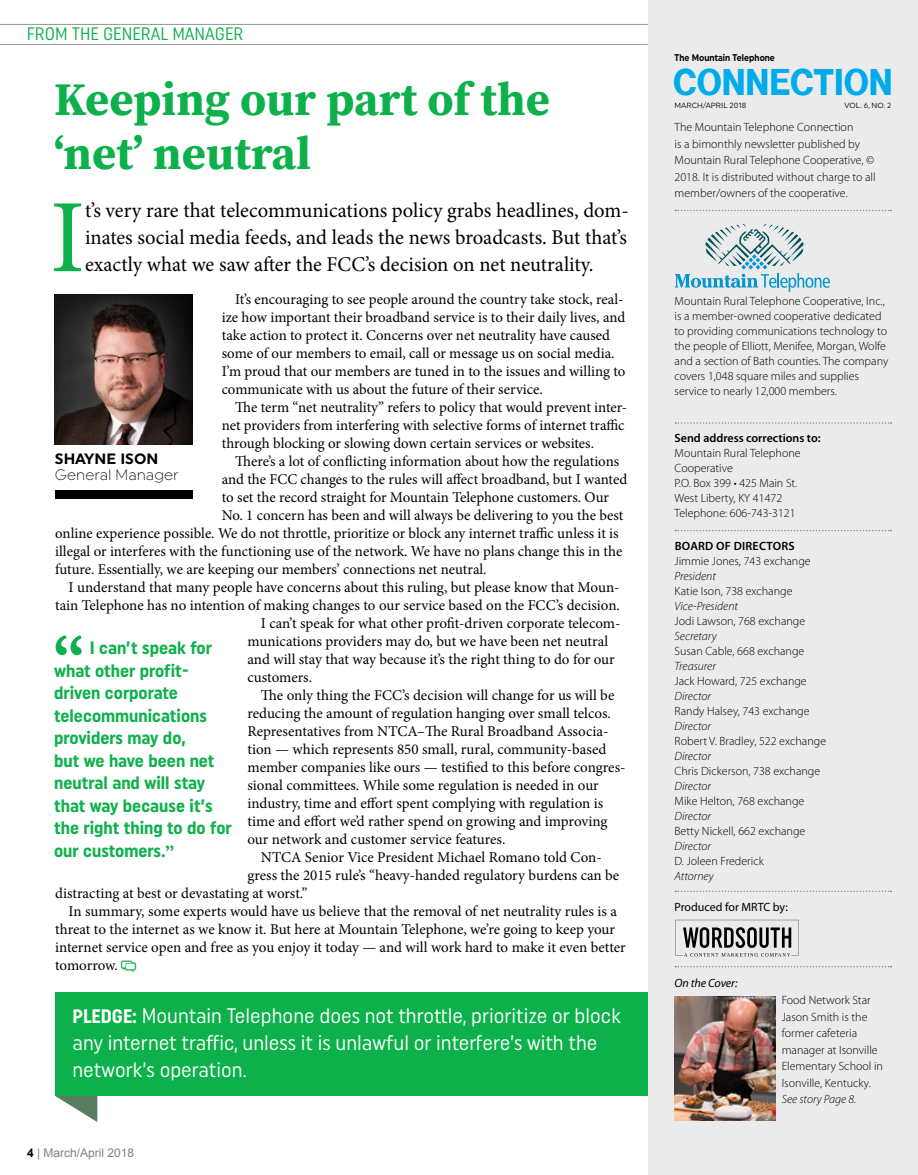
<style>
.page{position:relative;width:918px;height:1175px;background:#fff}
.page>*{position:absolute;margin:0;border:0;box-sizing:border-box;transform-origin:0 0}
.t1{font:104.1px "Minion Pro";color:#0db14b}
.t2{font:700 63px "Garamond";color:#0db14b}
.t3{font:700 46.5px/54px "Source Serif Pro";color:#0db14b}
.t4{font:36.15px "N Haas Grotesk DS Pro 75 Bd";letter-spacing:.015em;color:#00abea;scale:.9 1}
.t5{font:21px/27px "Minion Pro";color:#000;text-align:justify}
.t6{font:21px/27px "Uniform Condensed";color:#fff}
.t7{font:700 18px/22.5px "Uniform Condensed";color:#0db14b}
.t8{font:18px "Uniform Condensed";color:#0db14b}
.t9{font:15px/18px "Minion Pro";color:#000}
.t10{font:300 15px "Uniform";color:#000}
.t11{font:700 15px "Uniform";color:#000}
.t12{font:300 12px/15px "Myriad Pro";color:#000}
.t13{font:italic 300 12px "Myriad Pro";color:#000}
.t14{font:600 12px "Myriad Pro";color:#000}
.t15{font:12px "Myriad Pro";color:#000}
.t16{font:12px "Arial";color:#808285}
.t17{font:600 12px "Myriad Pro";letter-spacing:.02em;color:#000}
.t18{font:italic 12px "Myriad Pro";letter-spacing:-.01em;color:#000}
.t19{font:700 9.75px "Uniform";color:#000;scale:.85 1}
.t20{font:7.5px "Uniform";color:#000}
.s1{font-family:"Garamond"}
.s2{font-weight:700;font-size:19.5px}
.s3{font-weight:700;color:#000}
</style>
<div class="page">
<div style="left:648px;top:0;width:270px;height:1174px;background:#ebebec"></div>
<svg style="left:675px;top:210px;width:216px;height:1px"></svg>
<svg style="left:675px;top:422px;width:216px;height:2px"></svg>
<svg style="left:675px;top:890px;width:216px;height:2px"></svg>
<svg style="left:675px;top:966px;width:216px;height:1px"></svg>
<div style="left:55px;top:490px;width:138px;height:9px;background:#000"></div>
<svg style="left:675px;top:224px;width:155px;height:68px"></svg>
<svg style="left:675px;top:530px;width:216px;height:1px"></svg>
<svg style="left:675px;top:919px;width:124px;height:37px"></svg>
<img style="left:675px;top:996px;width:100px;height:124px">
<img style="left:55px;top:294px;width:138px;height:151px">
<hr style="left:0;top:44px;width:648px;height:1px;background:#939598">
<hr style="left:0;top:24px;width:648px;height:1px;background:#939598">
<div style="left:55px;top:992px;width:593px;height:103px;background:#0db14b"></div>
<svg style="left:55px;top:1095px;width:42px;height:27px"></svg>
<p class="t8" style="left:27px;top:23px;width:218px">FROM THE GENERAL MANAGER</p>
<h3 class="t3" style="left:54px;top:72px;width:497px">Keeping our part of the ‘net’ neutral</h3>
<h1 class="t1" style="left:50px;top:168px;width:36px">I</h1>
<h3 class="t5" style="left:85px;top:197px;width:545px">t’s very rare that telecommunications policy grabs headlines, dom&shy;inates social media feeds, and leads the news broadcasts. But that’s exactly what we saw after the FCC’s decision on net neutrality.</h3>
<p class="t9" style="left:222px;top:290px;width:405px;text-indent:14px">It’s encouraging to see people around the country take stock, real&shy;ize how important their broadband service is to their daily lives, and take action to protect it. Concerns over net neutrality have caused some of our members to email, call or message us on social media.<br>I’m proud that our members are tuned in to the issues and willing to communicate with us about the future of their service.</p>
<p class="t9" style="left:222px;top:398px;width:407px;text-indent:13px">The term “net neutrality” refers to policy that would prevent inter&shy;net providers from interfering with selective forms of internet traffic through blocking or slowing down certain services or websites.</p>
<p class="t9" style="left:235px;top:452px;width:385px">There’s a lot of conflicting information about how the regulations</p>
<p class="t9" style="left:222px;top:470px;width:407px">and the FCC changes to the rules will affect broadband, but I wanted</p>
<p class="t9" style="left:222px;top:488px;width:389px">to set the record straight for Mountain Telephone customers. Our</p>
<p class="t9" style="left:222px;top:506px;width:403px">No. 1 concern has been and will always be delivering to you the best</p>
<p class="t9" style="left:55px;top:524px;width:565px">online experience possible. We do not throttle, prioritize or block any internet traffic unless it is</p>
<p class="t9" style="left:55px;top:542px;width:569px">illegal or interferes with the functioning use of the network. We have no plans change this in the</p>
<p class="t9" style="left:55px;top:560px;width:433px">future. Essentially, we are keeping our members’ connections net neutral.</p>
<p class="t9" style="left:69px;top:578px;width:553px">I understand that many people have concerns about this ruling, but please know that Moun-</p>
<p class="t9" style="left:55px;top:596px;width:566px">tain Telephone has no intention of making changes to our service based on the FCC’s decision.</p>
<p class="t9" style="left:261px;top:614px;width:361px">I can’t speak for what other profit-driven corporate telecom-</p>
<p class="t9" style="left:247px;top:632px;width:362px">munications providers may do, but we have been net neutral</p>
<p class="t9" style="left:247px;top:650px;width:369px">and will stay that way because it’s the right thing to do for our</p>
<p class="t9" style="left:247px;top:668px;width:66px">customers.</p>
<p class="t9" style="left:261px;top:686px;width:355px">The only thing the FCC’s decision will change for us will be</p>
<p class="t9" style="left:247px;top:704px;width:365px">reducing the amount of regulation hanging over small telcos.</p>
<p class="t9" style="left:247px;top:722px;width:362px">Representatives from NTCA–The Rural Broadband Associa-</p>
<p class="t9" style="left:247px;top:740px;width:361px">tion — which represents 850 small, rural, community-based</p>
<p class="t9" style="left:247px;top:758px;width:380px">member companies like ours — testified to this before congres-</p>
<p class="t9" style="left:247px;top:776px;width:353px">sional committees. While some regulation is needed in our</p>
<p class="t9" style="left:247px;top:794px;width:357px">industry, time and effort spent complying with regulation is</p>
<p class="t9" style="left:247px;top:812px;width:362px">time and effort we’d rather spend on growing and improving</p>
<p class="t9" style="left:247px;top:830px;width:260px">our network and customer service features.</p>
<p class="t9" style="left:261px;top:848px;width:342px">NTCA Senior Vice President Michael Romano told Con-</p>
<p class="t9" style="left:247px;top:866px;width:373px">gress the 2015 rule’s “heavy-handed regulatory burdens can be</p>
<p class="t9" style="left:55px;top:884px;width:254px">distracting at best or devastating at worst.”</p>
<p class="t9" style="left:69px;top:902px;width:550px">In summary, some experts would have us believe that the removal of net neutrality rules is a</p>
<p class="t9" style="left:55px;top:920px;width:562px">threat to the internet as we know it. But here at Mountain Telephone, we’re going to keep your</p>
<p class="t9" style="left:55px;top:938px;width:572px">internet service open and free as you enjoy it today — and will work hard to make it even better</p>
<p class="t9" style="left:55px;top:956px;width:64px">tomorrow.</p>
<p class="t11" style="left:55px;top:449px;width:105px">SHAYNE ISON</p>
<p class="t10" style="left:55px;top:466px;width:125px">General Manager</p>
<h2 class="t2" style="left:53px;top:613px;width:32px">“</h2>
<p class="t7" style="left:54px;top:636px;width:179px;text-indent:36px">I can’t speak for what other profit&shy;driven corporate telecommunications providers may do,<br>but we have been net neutral and will stay that way because it’s the right thing to do for our customers.<span class="s1">”</span></p>
<h3 class="t6" style="left:73px;top:1001px;width:550px"><span class="s2">PLEDGE:</span> Mountain Telephone does not throttle, prioritize or block any internet traffic, unless it is unlawful or interfere’s with the network’s operation.</h3>
<p class="t16" style="left:27px;top:1144px;width:109px"><span class="s3">4</span> | March/April 2018</p>
<p class="t19" style="left:675px;top:52px;width:120px">The Mountain Telephone</p>
<p class="t20" style="left:675px;top:101px;width:73px">MARCH/APRIL 2018</p>
<p class="t20" style="left:844px;top:101px;width:48px">VOL. 6, NO. 2</p>
<h3 class="t4" style="left:674px;top:61px;width:245px">CONNECTION</h3>
<p class="t12" style="left:675px;top:119px;width:203px;line-height:16.5px">The Mountain Telephone Connection<br>is a bimonthly newsletter published by Mountain Rural Telephone Cooperative, © 2018. It is distributed without charge to all member/owners of the cooperative.</p>
<p class="t12" style="left:675px;top:293px;width:215px">Mountain Rural Telephone Cooperative, Inc., is a member-owned cooperative dedicated to providing communications technology to the people of Elliott, Menifee, Morgan, Wolfe and a section of Bath counties. The company covers 1,048 square miles and supplies service to nearly 12,000 members.</p>
<p class="t14" style="left:675px;top:431px;width:148px">Send address corrections to:</p>
<p class="t12" style="left:675px;top:446px;width:128px">Mountain Rural Telephone<br>Cooperative<br>P.O. Box 399 • 425 Main St.<br>West Liberty, KY 41472<br>Telephone: 606-743-3121</p>
<p class="t17" style="left:675px;top:538px;width:122px">BOARD OF DIRECTORS</p>
<p class="t12" style="left:675px;top:553px;width:138px">Jimmie Jones, 743 exchange</p>
<p class="t13" style="left:675px;top:568px;width:43px">President</p>
<p class="t12" style="left:675px;top:583px;width:119px">Katie Ison, 738 exchange</p>
<p class="t13" style="left:675px;top:598px;width:65px">Vice-President</p>
<p class="t12" style="left:675px;top:613px;width:132px">Jodi Lawson, 768 exchange</p>
<p class="t13" style="left:675px;top:628px;width:43px">Secretary</p>
<p class="t12" style="left:675px;top:643px;width:131px">Susan Cable, 668 exchange</p>
<p class="t13" style="left:675px;top:658px;width:43px">Treasurer</p>
<p class="t12" style="left:675px;top:673px;width:134px">Jack Howard, 725 exchange</p>
<p class="t13" style="left:675px;top:688px;width:38px">Director</p>
<p class="t12" style="left:675px;top:703px;width:137px">Randy Halsey, 743 exchange</p>
<p class="t13" style="left:675px;top:718px;width:38px">Director</p>
<p class="t12" style="left:675px;top:733px;width:153px">Robert V. Bradley, 522 exchange</p>
<p class="t13" style="left:675px;top:748px;width:38px">Director</p>
<p class="t12" style="left:675px;top:763px;width:147px">Chris Dickerson, 738 exchange</p>
<p class="t13" style="left:675px;top:778px;width:38px">Director</p>
<p class="t12" style="left:675px;top:793px;width:131px">Mike Helton, 768 exchange</p>
<p class="t13" style="left:675px;top:808px;width:38px">Director</p>
<p class="t12" style="left:675px;top:823px;width:132px">Betty Nickell, 662 exchange</p>
<p class="t13" style="left:675px;top:838px;width:38px">Director</p>
<p class="t12" style="left:675px;top:853px;width:91px">D. Joleen Frederick</p>
<p class="t13" style="left:675px;top:868px;width:41px">Attorney</p>
<p class="t15" style="left:675px;top:899px;width:115px">Produced for MRTC by:</p>
<p class="t18" style="left:675px;top:975px;width:65px">On the Cover:</p>
<p class="t12" style="left:782px;top:991px;width:103px;line-height:16.5px">Food Network Star<br>Jason Smith is the former cafeteria manager at Isonville<br>Elementary School in<br>Isonville, Kentucky.</p>
<p class="t13" style="left:782px;top:1092px;width:76px">See story Page 8.</p>
</div>
